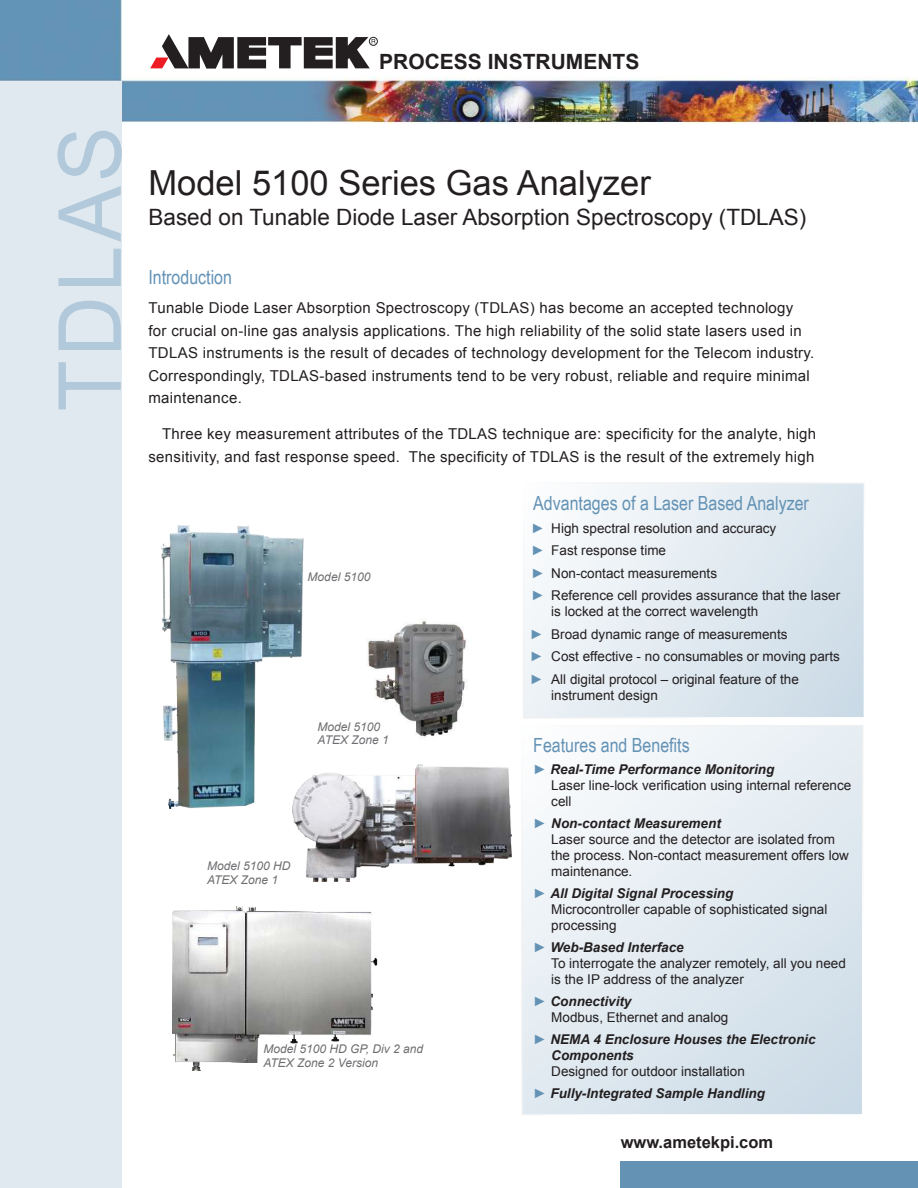
<style>
.page{position:relative;width:918px;height:1188px;background:#fff}
.page>*{position:absolute;margin:0;border:0;box-sizing:border-box;transform-origin:0 0}
.t1{font:87px "Arial";letter-spacing:.05em;color:#b1c9da;scale:.96 1}
.t2{font:34.5px "Arial";color:#231f20}
.t3{font:22.5px "Arial";color:#231f20}
.t4{font:700 21px "Arial";color:#231f20}
.t5{font:19.5px "Arial Narrow";color:#6392b5}
.t6{font:700 16.5px "Arial";color:#231f20}
.t7{font:15px/22.5px "Arial";letter-spacing:.02em;color:#231f20}
.t8{font:13.5px/15.8px "Arial";color:#231f20}
.t9{font:italic 700 13.5px/15.8px "Arial";color:#231f20}
.t10{font:italic 12px/13.5px "Arial";color:#6d6e71}
.s1{font-family:"Arial Narrow";color:#6392b5}
.s2{color:#6392b5}
.s3{font-weight:700;font-style:italic}
.s4{font-weight:400;font-style:normal;color:#6392b5}
</style>
<div class="page">
<img style="left:0;top:0;width:918px;height:135px">
<div style="left:0;top:81px;width:121px;height:1107px;background:#e0e9f0"></div>
<div style="left:369px;top:37px;width:9px;height:9px;border:1px solid #231f20;border-radius:50%"></div>
<svg style="left:150px;top:34px;width:225px;height:35px"></svg>
<div style="left:621px;top:1161px;width:297px;height:27px;background:#6392b5"></div>
<div style="left:522px;top:726px;width:341px;height:389px;background:linear-gradient(to bottom,#f2f6f9,#d4e1ea)"></div>
<img style="left:523px;top:1114px;width:339px;height:1px">
<img style="left:862px;top:727px;width:1px;height:388px">
<img style="left:523px;top:725px;width:340px;height:2px">
<img style="left:521px;top:726px;width:2px;height:389px">
<div style="left:524px;top:483px;width:340px;height:235px;background:linear-gradient(to right,#f5f8fa,#d1dfe9)"></div>
<img style="left:524px;top:717px;width:340px;height:1px">
<img style="left:524px;top:482px;width:340px;height:2px">
<img style="left:523px;top:596px;width:1px;height:122px">
<img style="left:368px;top:619px;width:99px;height:118px">
<img style="left:172px;top:906px;width:205px;height:164px">
<img style="left:161px;top:526px;width:143px;height:282px">
<img style="left:293px;top:764px;width:218px;height:118px">
<h1 class="t1" style="left:57px;top:411px;width:298px;rotate:-90deg">TDLAS</h1>
<h3 class="t4" style="left:379px;top:54px;width:262px">PROCESS INSTRUMENTS</h3>
<h2 class="t2" style="left:148px;top:170px;width:504px">Model 5100 Series Gas Analyzer</h2>
<h3 class="t3" style="left:148px;top:208px;width:659px">Based on Tunable Diode Laser Absorption Spectroscopy (TDLAS)</h3>
<h3 class="t5" style="left:148px;top:270px;width:85px">Introduction</h3>
<p class="t7" style="left:148px;top:298px;width:667px">Tunable Diode Laser Absorption Spectroscopy (TDLAS) has become an accepted technology for crucial on-line gas analysis applications. The high reliability of the solid state lasers used in TDLAS instruments is the result of decades of technology development for the Telecom industry.<br>Correspondingly, TDLAS-based instruments tend to be very robust, reliable and require minimal maintenance.</p>
<p class="t7" style="left:149px;top:423px;width:669px;text-align:right">Three key measurement attributes of the TDLAS technique are: specificity for the analyte, high sensitivity, and fast response speed. The specificity of TDLAS is the result of the extremely high</p>
<h3 class="t5" style="left:533px;top:496px;width:277px">Advantages of a Laser Based Analyzer</h3>
<p class="t8" style="left:533px;top:518px;width:308px;line-height:22.5px"><span class="s1">►</span> High spectral resolution and accuracy<br><span class="s1">►</span> Fast response time<br><span class="s1">►</span> Non-contact measurements<br><span class="s1">►</span> Reference cell provides assurance that the laser</p>
<p class="t8" style="left:532px;top:601px;width:310px;line-height:22.5px;text-indent:19px">is locked at the correct wavelength<br><span class="s1">►</span> Broad dynamic range of measurements<br><span class="s1">►</span> Cost effective - no consumables or moving parts <span class="s1">►</span> All digital protocol – original feature of the</p>
<p class="t8" style="left:551px;top:688px;width:108px">instrument design</p>
<p class="t10" style="left:318px;top:721px;width:73px">Model 5100<br>ATEX Zone 1</p>
<p class="t10" style="left:308px;top:571px;width:64px">Model 5100</p>
<h3 class="t5" style="left:533px;top:731px;width:158px">Features and Benefits</h3>
<p class="t8" style="left:551px;top:762px;width:302px;text-indent:-18px"><span class="s2">►</span> <span class="s3">Real-Time Performance Monitoring<br></span>Laser line-lock verification using internal reference cell</p>
<p class="t8" style="left:551px;top:817px;width:299px;text-indent:-18px"><span class="s2">►</span> <span class="s3">Non-contact Measurement<br></span>Laser source and the detector are isolated from the process. Non-contact measurement offers low maintenance.</p>
<p class="t8" style="left:551px;top:887px;width:278px;text-indent:-18px"><span class="s2">►</span> <span class="s3">All Digital Signal Processing<br></span>Microcontroller capable of sophisticated signal processing</p>
<p class="t8" style="left:551px;top:941px;width:296px;text-indent:-18px"><span class="s2">►</span> <span class="s3">Web-Based Interface<br></span>To interrogate the analyzer remotely, all you need is the IP address of the analyzer</p>
<p class="t8" style="left:551px;top:995px;width:179px;text-indent:-18px"><span class="s2">►</span> <span class="s3">Connectivity<br></span>Modbus, Ethernet and analog</p>
<p class="t9" style="left:551px;top:1033px;width:266px;text-indent:-18px"><span class="s4">►</span> NEMA 4 Enclosure Houses the Electronic<br>Components</p>
<p class="t8" style="left:533px;top:1061px;width:233px;line-height:22.5px;text-align:center">Designed for outdoor installation<br><span class="s2">►</span> <span class="s3">Fully-Integrated Sample Handling</span></p>
<p class="t10" style="left:207px;top:861px;width:85px">Model 5100 HD<br>ATEX Zone 1</p>
<p class="t10" style="left:263px;top:1044px;width:161px">Model 5100 HD GP, Div 2 and<br>ATEX Zone 2 Version</p>
<p class="t6" style="left:621px;top:1136px;width:154px">www.ametekpi.com</p>
</div>
